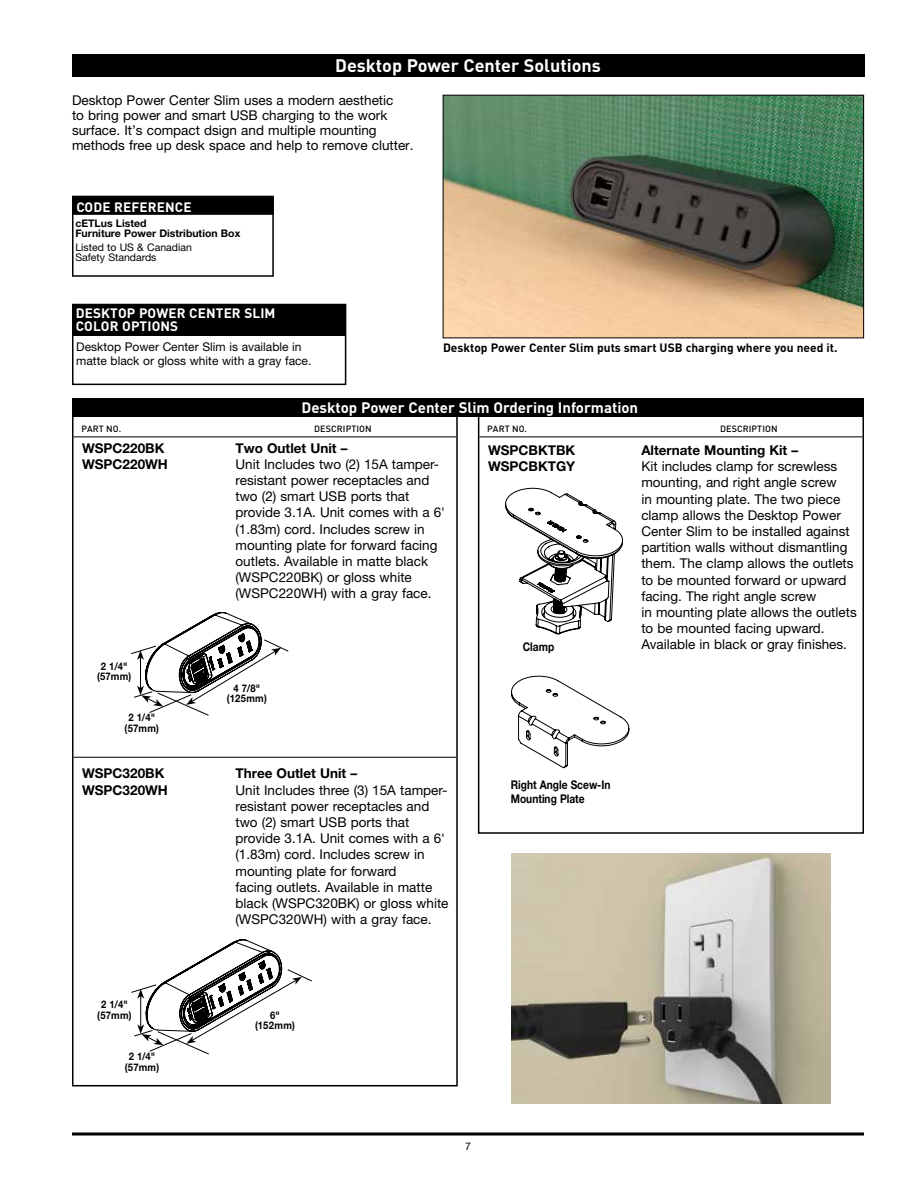
<style>
.page{position:relative;width:918px;height:1188px;background:#fff}
.page>*{position:absolute;margin:0;border:0;box-sizing:border-box;transform-origin:0 0}
.t1{font:700 18px "DIN Pro";color:#fff}
.t2{font:700 15px "DIN Pro";color:#fff}
.t3{font:13.5px/16.2px "Helvetica Neue";color:#000}
.t4{font:700 13.5px "Helvetica Neue";color:#000}
.t5{font:700 13.5px/13.5px "DIN Pro";letter-spacing:.01em;color:#fff}
.t6{font:12px "Helvetica Neue";color:#000}
.t7{font:700 12px "DIN Pro";color:#000}
.t8{font:700 12px/13.5px "Helvetica Neue";color:#000;scale:.85 1}
.t9{font:700 10.5px/10.5px "Helvetica Neue";color:#000;text-align:center;scale:.9 1}
.t10{font:700 10.5px/9.9px "Helvetica Neue";color:#000}
.t11{font:10.5px/9.9px "Helvetica Neue";color:#000}
.t12{font:500 9px "DIN Pro";letter-spacing:.01em;color:#000}
</style>
<div class="page">
<svg style="left:72px;top:1132px;width:792px;height:4px;background:#3f3f3f"></svg>
<hr style="left:479px;top:436px;width:383px;height:1px;background:#000">
<div style="left:478px;top:399px;width:386px;height:435px;border:2px solid #000"></div>
<hr style="left:74px;top:436px;width:382px;height:1px;background:#000">
<hr style="left:74px;top:757px;width:382px;height:1px;background:#000">
<div style="left:72px;top:54px;width:792px;height:23px;background:#000"></div>
<img style="left:445px;top:97px;width:417px;height:239px">
<div style="left:443px;top:95px;width:421px;height:243px;border:1px solid #000"></div>
<div style="left:72px;top:304px;width:274px;height:81px;border:2px solid #000"></div>
<div style="left:72px;top:304px;width:273px;height:31px;background:#000"></div>
<div style="left:73px;top:197px;width:200px;height:17px;background:#000"></div>
<div style="left:72px;top:196px;width:202px;height:19px;border:2px solid #000"></div>
<div style="left:72px;top:398px;width:792px;height:19px;background:#000"></div>
<img style="left:511px;top:853px;width:320px;height:251px">
<svg style="left:505px;top:488px;width:118px;height:146px"></svg>
<svg style="left:511px;top:676px;width:118px;height:92px"></svg>
<svg style="left:131px;top:612px;width:158px;height:104px"></svg>
<svg style="left:131px;top:939px;width:181px;height:116px"></svg>
<h1 class="t1" style="left:335px;top:53px;width:267px">Desktop Power Center Solutions</h1>
<p class="t3" style="left:72px;top:93px;width:343px;line-height:15px">Desktop Power Center Slim uses a modern aesthetic<br>to bring power and smart USB charging to the work surface. It’s compact dsign and multiple mounting methods free up desk space and help to remove clutter.</p>
<p class="t5" style="left:77px;top:200px;width:117px">CODE REFERENCE</p>
<p class="t10" style="left:75px;top:218px;width:166px">cETLus Listed<br>Furniture Power Distribution Box</p>
<p class="t11" style="left:75px;top:242px;width:118px">Listed to US &amp; Canadian<br>Safety Standards</p>
<p class="t5" style="left:76px;top:306px;width:201px">DESKTOP POWER CENTER SLIM<br>COLOR OPTIONS</p>
<p class="t6" style="left:76px;top:340px;width:227px">Desktop Power Center Slim is available in</p>
<p class="t7" style="left:443px;top:340px;width:396px">Desktop Power Center Slim puts smart USB charging where you need it.</p>
<p class="t6" style="left:76px;top:353px;width:237px">matte black or gloss white with a gray face.</p>
<p class="t2" style="left:301px;top:398px;width:338px">Desktop Power Center Slim Ordering Information</p>
<p class="t12" style="left:81px;top:423px;width:41px">PART NO.</p>
<p class="t12" style="left:314px;top:423px;width:59px">DESCRIPTION</p>
<p class="t4" style="left:82px;top:440px;width:84px">WSPC220BK</p>
<p class="t4" style="left:236px;top:440px;width:114px">Two Outlet Unit –</p>
<p class="t4" style="left:82px;top:456px;width:87px">WSPC220WH</p>
<p class="t3" style="left:236px;top:456px;width:211px">Unit Includes two (2) 15A tamper&shy;resistant power receptacles and two (2) smart USB ports that provide 3.1A. Unit comes with a 6' (1.83m) cord. Includes screw in mounting plate for forward facing outlets. Available in matte black (WSPC220BK) or gloss white (WSPC220WH) with a gray face.</p>
<p class="t9" style="left:97px;top:660px;width:40px">2 1/4" (57mm)</p>
<p class="t9" style="left:125px;top:712px;width:40px">2 1/4" (57mm)</p>
<p class="t9" style="left:227px;top:682px;width:46px">4 7/8" (125mm)</p>
<p class="t4" style="left:82px;top:765px;width:84px">WSPC320BK</p>
<p class="t4" style="left:236px;top:765px;width:123px">Three Outlet Unit –</p>
<p class="t4" style="left:82px;top:782px;width:87px">WSPC320WH</p>
<p class="t3" style="left:236px;top:782px;width:215px">Unit Includes three (3) 15A tamper&shy;resistant power receptacles and two (2) smart USB ports that provide 3.1A. Unit comes with a 6' (1.83m) cord. Includes screw in mounting plate for forward<br>facing outlets. Available in matte black (WSPC320BK) or gloss white (WSPC320WH) with a gray face.</p>
<p class="t12" style="left:487px;top:423px;width:41px">PART NO.</p>
<p class="t12" style="left:720px;top:423px;width:59px">DESCRIPTION</p>
<p class="t4" style="left:488px;top:442px;width:89px">WSPCBKTBK</p>
<p class="t4" style="left:641px;top:442px;width:158px">Alternate Mounting Kit –</p>
<p class="t4" style="left:488px;top:458px;width:89px">WSPCBKTGY</p>
<p class="t3" style="left:641px;top:458px;width:217px">Kit includes clamp for screwless mounting, and right angle screw<br>in mounting plate. The two piece clamp allows the Desktop Power Center Slim to be installed against partition walls without dismantling them. The clamp allows the outlets to be mounted forward or upward facing. The right angle screw<br>in mounting plate allows the outlets to be mounted facing upward.<br>Available in black or gray finishes.</p>
<p class="t8" style="left:523px;top:640px;width:39px">Clamp</p>
<p class="t8" style="left:511px;top:778px;width:119px">Right Angle Scew-In<br>Mounting Plate</p>
<p class="t9" style="left:97px;top:999px;width:40px">2 1/4" (57mm)</p>
<p class="t9" style="left:125px;top:1051px;width:40px">2 1/4" (57mm)</p>
<p class="t9" style="left:255px;top:1009px;width:46px">6" (152mm)</p>
<p class="t11" style="left:465px;top:1141px;width:7px">7</p>
</div>
